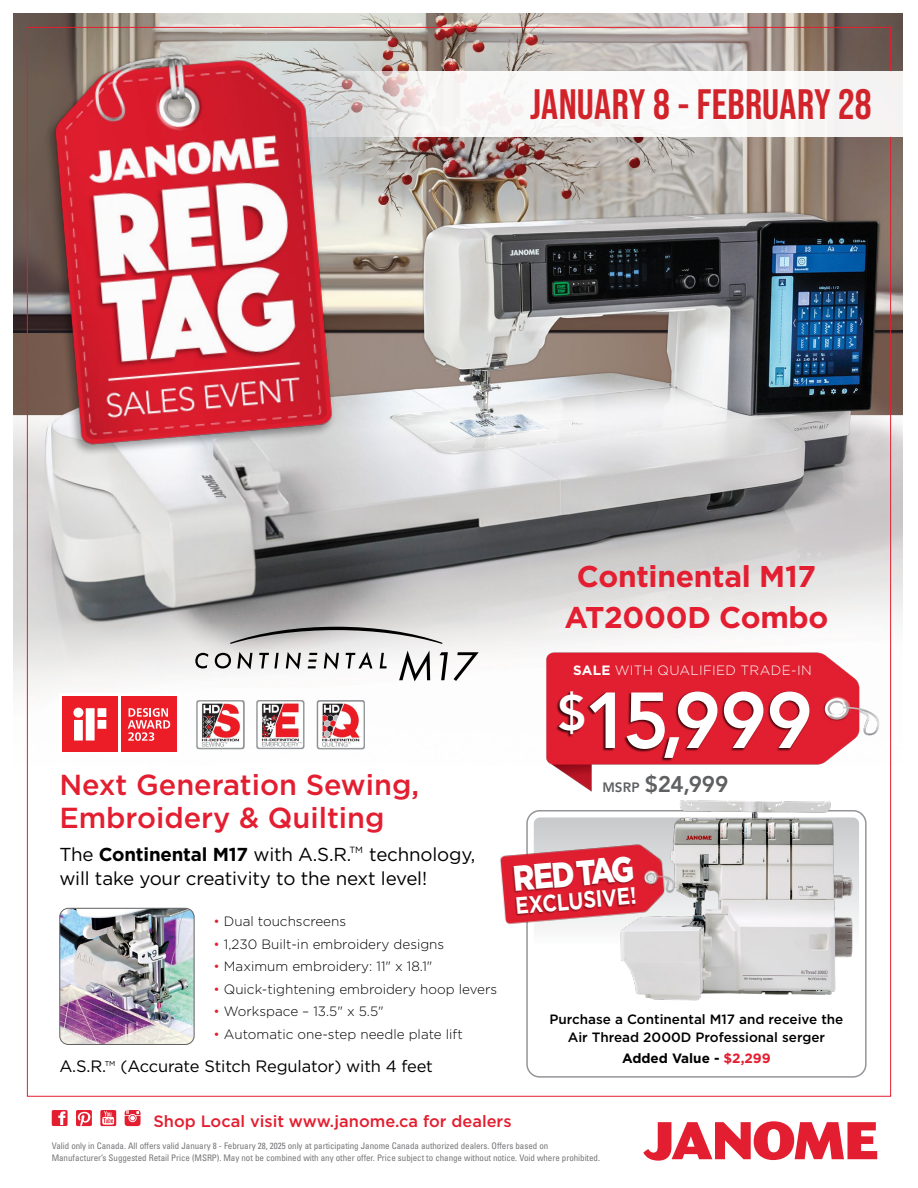
<style>
.page{position:relative;width:918px;height:1188px;background:#fff}
.page>*{position:absolute;margin:0;border:0;box-sizing:border-box;transform-origin:0 0}
.t1{font:800 78.45px "Avenir LT Std";color:#fff}
.t2{font:700 42.45px "Bebas Neue Pro";letter-spacing:.005em;color:#d2232a}
.t3{font:900 35.55px "Gotham";color:#fff;scale:.84 1}
.t4{font:700 30px/40.5px "Gotham";letter-spacing:-.01em;color:#e31e30;text-align:center}
.t5{font:500 28.95px/33px "Gotham";color:#e31e30}
.t6{font:700 23.7px "Gotham";color:#fff;scale:.84 1}
.t7{font:800 22.5px "Avenir LT Std";color:#5f6062}
.t8{font:18.75px/24px "Gotham";letter-spacing:-.01em;color:#000}
.t9{font:16.5px "Gotham";letter-spacing:-.01em;color:#000}
.t10{font:500 16.35px "Gotham";color:#e31e30}
.t11{font:300 13.5px "Gotham";color:#000}
.t12{font:500 13.5px/18px "Gotham";color:#000;text-align:center}
.t13{font:300 13.5px "Gotham";letter-spacing:.02em;color:#fff}
.t14{font:700 13.5px "Gotham";color:#000}
.t15{font:condensed 9px/12px "Univers LT Std";letter-spacing:-.005em;color:#757679}
.t16{font:7.2px "Gotham";color:#000}
.s1{font-weight:700}
.s2{font-size:18px}
.s3{color:#e31e30}
.s4{font-size:13.5px}
</style>
<div class="page">
<img style="left:14px;top:14px;width:889px;height:751px">
<svg style="left:355px;top:71px;width:548px;height:66px"></svg>
<img style="left:29px;top:33px;width:326px;height:444px">
<svg style="left:535px;top:819px;width:75px;height:17px"></svg>
<div style="left:526px;top:810px;width:341px;height:268px;border:8px solid #fff;border-radius:10px"></div>
<div style="left:526px;top:810px;width:341px;height:268px;border:2px solid #939598;border-radius:13px"></div>
<div style="left:59px;top:694px;width:121px;height:61px;background:#fff"></div>
<div style="left:62px;top:696px;width:56px;height:56px;background:#ec1d26"></div>
<svg style="left:73px;top:708px;width:33px;height:33px"></svg>
<div style="left:121px;top:696px;width:56px;height:56px;background:#ec1d26"></div>
<svg style="left:128px;top:708px;width:42px;height:33px"></svg>
<img style="left:60px;top:908px;width:133px;height:135px">
<div style="left:59px;top:908px;width:136px;height:137px;border:1px solid #5f6062;border-radius:9px"></div>
<img style="left:195px;top:699px;width:170px;height:50px">
<img style="left:610px;top:803px;width:257px;height:217px">
<img style="left:500px;top:836px;width:182px;height:95px">
<div style="left:511px;top:856px;width:125px;height:60px;background:#000;opacity:.35"></div>
<svg style="left:399px;top:651px;width:31px;height:30px"></svg>
<svg style="left:440px;top:652px;width:8px;height:28px"></svg>
<svg style="left:454px;top:652px;width:25px;height:29px"></svg>
<svg style="left:230px;top:627px;width:212px;height:17px;background:#b2b1b1"></svg>
<svg style="left:195px;top:653px;width:13px;height:15px"></svg>
<svg style="left:215px;top:653px;width:16px;height:15px"></svg>
<svg style="left:237px;top:652px;width:16px;height:18px"></svg>
<svg style="left:259px;top:653px;width:20px;height:15px"></svg>
<svg style="left:286px;top:652px;width:15px;height:18px"></svg>
<svg style="left:324px;top:652px;width:15px;height:18px"></svg>
<svg style="left:346px;top:652px;width:27px;height:16px"></svg>
<svg style="left:380px;top:653px;width:7px;height:15px"></svg>
<svg style="left:308px;top:653px;width:9px;height:15px"></svg>
<img style="left:534px;top:645px;width:364px;height:158px">
<div style="left:556px;top:691px;width:254px;height:70px;background:#000;opacity:.75"></div>
<svg style="left:643px;top:1121px;width:234px;height:40px"></svg>
<svg style="left:52px;top:1110px;width:16px;height:16px"></svg>
<svg style="left:76px;top:1110px;width:16px;height:16px"></svg>
<svg style="left:100px;top:1110px;width:16px;height:16px"></svg>
<svg style="left:125px;top:1110px;width:16px;height:16px"></svg>
<h2 class="t2" style="left:530px;top:80px;width:343px">JANUARY 8 - FEBRUARY 28</h2>
<h3 class="t4" style="left:564px;top:556px;width:266px">Continental M17<br>AT2000D Combo</h3>
<h3 class="t5" style="left:59px;top:768px;width:361px">Next Generation Sewing,<br>Embroidery &amp; Quilting</h3>
<h3 class="t8" style="left:59px;top:842px;width:417px">The <span class="s1">Continental M17</span> with A.S.R<span class="s2">.</span><sup>TM</sup> technology, will take your creativity to the next level!</h3>
<h3 class="t11" style="left:213px;top:913px;width:134px"><span class="s3">•</span> Dual touchscreens</h3>
<h3 class="t11" style="left:213px;top:935px;width:232px"><span class="s3">•</span> 1,230 Built-in embroidery designs</h3>
<h3 class="t11" style="left:213px;top:958px;width:220px"><span class="s3">•</span> Maximum embroidery: 11" x 18.1"</h3>
<h3 class="t11" style="left:213px;top:980px;width:285px"><span class="s3">•</span> Quick-tightening embroidery hoop levers</h3>
<h3 class="t11" style="left:213px;top:1003px;width:172px"><span class="s3">•</span> Workspace – 13.5" x 5.5"</h3>
<h3 class="t11" style="left:213px;top:1025px;width:251px"><span class="s3">•</span> Automatic one-step needle plate lift</h3>
<h3 class="t9" style="left:59px;top:1056px;width:48px">A.S.R.</h3>
<p class="t16" style="left:105px;top:1059px;width:12px">TM</p>
<h3 class="t9" style="left:120px;top:1056px;width:314px">(Accurate Stitch Regulator) with 4 feet</h3>
<h3 class="t13" style="left:573px;top:661px;width:240px"><span class="s1">SALE</span> WITH QUALIFIED TRADE-IN</h3>
<h1 class="t1" style="left:558px;top:674px;width:257px"><sup>$</sup>15,999</h1>
<h3 class="t7" style="left:602px;top:771px;width:128px"><span class="s4">MSRP</span> $24,999</h3>
<h3 class="t3" style="left:511px;top:854px;width:146px;rotate:-5deg">RED TAG</h3>
<h3 class="t6" style="left:514px;top:890px;width:146px;rotate:-5deg">EXCLUSIVE!</h3>
<h3 class="t12" style="left:549px;top:1010px;width:296px">Purchase a Continental M17 and receive the<br>Air Thread 2000D Professional serger</h3>
<h3 class="t14" style="left:622px;top:1049px;width:150px">Added Value - <span class="s3">$2,299</span></h3>
<h3 class="t10" style="left:153px;top:1110px;width:360px">Shop Local visit www.janome.ca for dealers</h3>
<p class="t15" style="left:52px;top:1140px;width:550px">Valid only in Canada. All offers valid January 8 - February 28, 2025 only at participating Janome Canada authorized dealers. Offers based on<br>Manufacturer’s Suggested Retail Price (MSRP). May not be combined with any other offer. Price subject to change without notice. Void where prohibited.</p>
</div>
